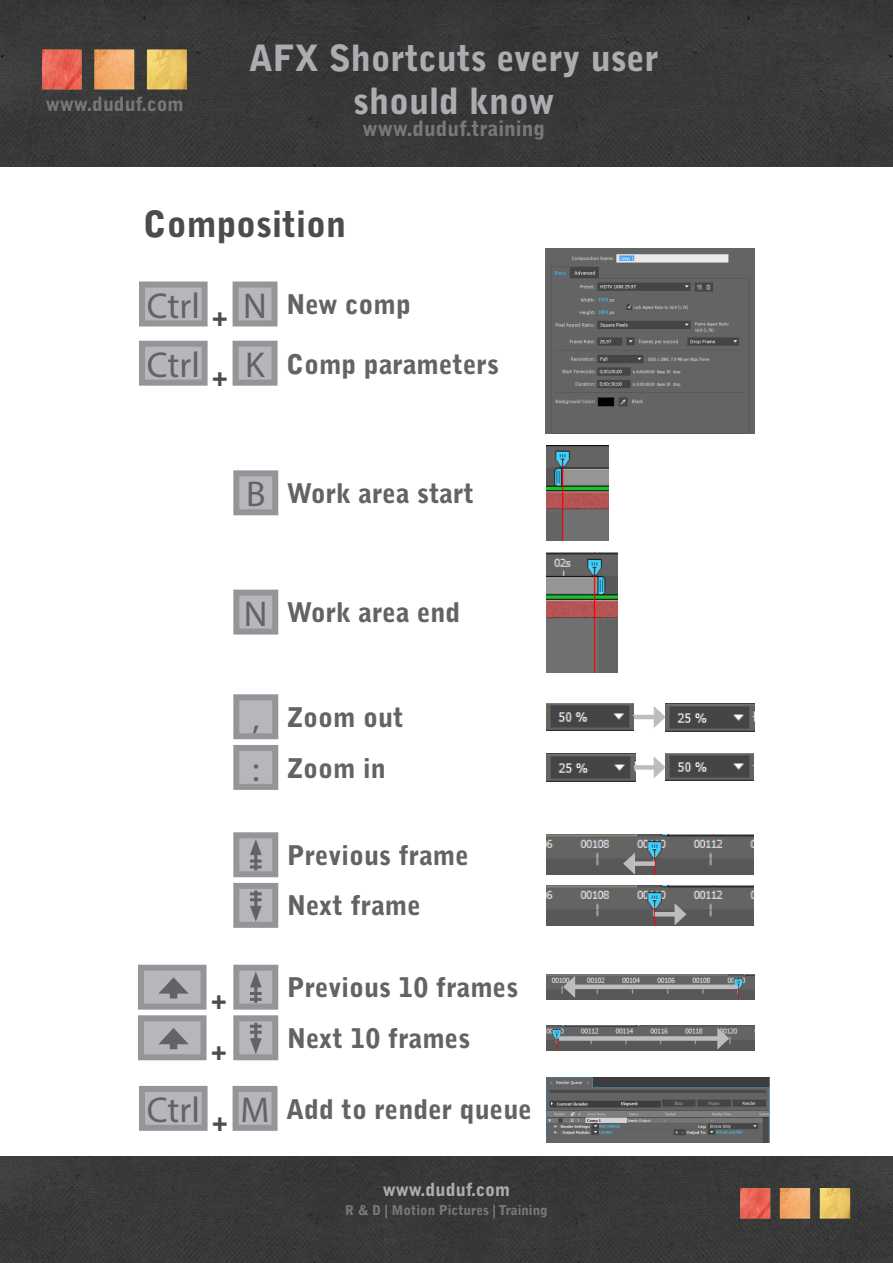
<style>
.page{position:relative;width:893px;height:1263px;background:#fff}
.page>*{position:absolute;margin:0;border:0;box-sizing:border-box;transform-origin:0 0}
.t1{font:900 36px/43.2px "Bell Gothic Std";color:#acadb1;text-align:center}
.t2{font:36px "Myriad Pro";color:#636366}
.t3{font:900 36px "Bell Gothic Std";color:#4b4c4d}
.t4{font:900 27px "Bell Gothic Std";color:#636366}
.t5{font:900 27px "Bell Gothic Std";color:#4b4c4d}
.t6{font:900 21px "Bell Gothic Std";color:#76787b}
.t7{font:900 19.5px "Bell Gothic Std";color:#76787b}
.t8{font:900 18px "Bell Gothic Std";color:#acadb1}
.t9{font:900 13.5px "Bell Gothic Std";color:#76787b}
</style>
<div class="page">
<div style="left:0;top:0;width:893px;height:167px;background:#383838"></div>
<div style="left:0;top:1157px;width:893px;height:106px;background:#383838"></div>
<img style="left:43px;top:50px;width:144px;height:40px">
<img style="left:740px;top:1188px;width:110px;height:31px">
<div style="left:236px;top:473px;width:39px;height:39px;background:#b6b7bb"></div>
<div style="left:233px;top:470px;width:45px;height:45px;border:6px solid #939598"></div>
<div style="left:236px;top:593px;width:39px;height:38px;background:#b6b7bb"></div>
<div style="left:233px;top:590px;width:45px;height:44px;border:6px solid #939598"></div>
<div style="left:236px;top:697px;width:39px;height:39px;background:#b6b7bb"></div>
<div style="left:233px;top:694px;width:45px;height:45px;border:6px solid #939598"></div>
<div style="left:236px;top:748px;width:39px;height:39px;background:#b6b7bb"></div>
<div style="left:233px;top:745px;width:45px;height:45px;border:6px solid #939598"></div>
<div style="left:233px;top:832px;width:45px;height:45px;background:#b6b7bb;border:6px solid #939598"></div>
<div style="left:233px;top:965px;width:45px;height:45px;background:#b6b7bb;border:6px solid #939598"></div>
<div style="left:233px;top:883px;width:45px;height:45px;background:#b6b7bb;border:6px solid #939598"></div>
<div style="left:233px;top:1015px;width:45px;height:45px;background:#b6b7bb;border:6px solid #939598"></div>
<img style="left:546px;top:445px;width:62px;height:96px">
<img style="left:546px;top:553px;width:71px;height:119px">
<img style="left:666px;top:703px;width:88px;height:29px">
<img style="left:546px;top:753px;width:89px;height:28px">
<img style="left:546px;top:703px;width:88px;height:27px">
<img style="left:666px;top:754px;width:87px;height:27px">
<hr style="left:634px;top:715px;width:24px;height:4px;background:#bcbdc0">
<svg style="left:654px;top:706px;width:12px;height:22px"></svg>
<div style="left:634px;top:765px;width:24px;height:5px;background:#bcbdc0"></div>
<svg style="left:654px;top:756px;width:12px;height:22px"></svg>
<hr style="left:254px;top:849px;width:3px;height:21px;background:#636366">
<hr style="left:254px;top:982px;width:3px;height:21px;background:#636366">
<hr style="left:254px;top:890px;width:3px;height:21px;background:#636366">
<hr style="left:254px;top:1023px;width:3px;height:21px;background:#636366">
<svg style="left:250px;top:839px;width:12px;height:29px"></svg>
<svg style="left:250px;top:971px;width:12px;height:30px"></svg>
<svg style="left:250px;top:892px;width:12px;height:30px"></svg>
<svg style="left:250px;top:1025px;width:12px;height:29px"></svg>
<div style="left:138px;top:965px;width:69px;height:45px;background:#b6b7bb;border:6px solid #939598"></div>
<div style="left:138px;top:1015px;width:69px;height:45px;background:#b6b7bb;border:6px solid #939598"></div>
<div style="left:170px;top:987px;width:7px;height:11px;background:#636366"></div>
<svg style="left:158px;top:977px;width:31px;height:17px"></svg>
<div style="left:170px;top:1038px;width:7px;height:11px;background:#636366"></div>
<svg style="left:159px;top:1028px;width:29px;height:16px"></svg>
<img style="left:546px;top:835px;width:207px;height:40px">
<img style="left:546px;top:885px;width:207px;height:40px">
<hr style="left:655px;top:912px;width:24px;height:4px;background:#bcbdc0">
<svg style="left:675px;top:903px;width:11px;height:22px"></svg>
<div style="left:631px;top:861px;width:24px;height:5px;background:#bcbdc0"></div>
<svg style="left:623px;top:852px;width:12px;height:23px"></svg>
<img style="left:546px;top:974px;width:208px;height:25px">
<div style="left:571px;top:984px;width:167px;height:5px;background:#bcbdc0"></div>
<svg style="left:563px;top:976px;width:12px;height:22px"></svg>
<img style="left:546px;top:1026px;width:208px;height:24px">
<div style="left:559px;top:1036px;width:162px;height:5px;background:#bcbdc0"></div>
<svg style="left:717px;top:1027px;width:12px;height:22px"></svg>
<div style="left:236px;top:285px;width:39px;height:38px;background:#b6b7bb"></div>
<div style="left:233px;top:282px;width:45px;height:44px;border:6px solid #939598"></div>
<div style="left:236px;top:1089px;width:39px;height:39px;background:#b6b7bb"></div>
<div style="left:233px;top:1086px;width:45px;height:45px;border:6px solid #939598"></div>
<div style="left:236px;top:344px;width:39px;height:39px;background:#b6b7bb"></div>
<div style="left:233px;top:341px;width:45px;height:45px;border:6px solid #939598"></div>
<div style="left:142px;top:285px;width:63px;height:38px;background:#b6b7bb"></div>
<div style="left:139px;top:282px;width:69px;height:44px;border:6px solid #939598"></div>
<div style="left:142px;top:1089px;width:63px;height:39px;background:#b6b7bb"></div>
<div style="left:139px;top:1086px;width:69px;height:45px;border:6px solid #939598"></div>
<div style="left:142px;top:344px;width:63px;height:39px;background:#b6b7bb"></div>
<div style="left:139px;top:341px;width:69px;height:45px;border:6px solid #939598"></div>
<img style="left:545px;top:248px;width:210px;height:185px">
<img style="left:546px;top:1078px;width:224px;height:64px">
<p class="t7" style="left:46px;top:92px;width:140px">www.duduf.com</p>
<h1 class="t1" style="left:249px;top:37px;width:411px">AFX Shortcuts every user should know</h1>
<p class="t6" style="left:362px;top:116px;width:184px">www.duduf.training</p>
<p class="t3" style="left:143px;top:203px;width:205px">Composition</p>
<p class="t2" style="left:147px;top:283px;width:55px">Ctrl</p>
<p class="t2" style="left:147px;top:342px;width:55px">Ctrl</p>
<p class="t5" style="left:212px;top:301px;width:18px">+</p>
<p class="t5" style="left:212px;top:360px;width:18px">+</p>
<p class="t2" style="left:243px;top:283px;width:25px">N</p>
<p class="t2" style="left:245px;top:342px;width:21px">K</p>
<p class="t4" style="left:286px;top:289px;width:127px">New comp</p>
<p class="t4" style="left:286px;top:348px;width:214px">Comp parameters</p>
<p class="t2" style="left:246px;top:472px;width:21px">B</p>
<p class="t4" style="left:287px;top:478px;width:189px">Work area start</p>
<p class="t2" style="left:244px;top:591px;width:25px">N</p>
<p class="t4" style="left:287px;top:597px;width:175px">Work area end</p>
<p class="t2" style="left:252px;top:696px;width:9px">,</p>
<p class="t2" style="left:252px;top:747px;width:9px">:</p>
<p class="t4" style="left:287px;top:702px;width:118px">Zoom out</p>
<p class="t4" style="left:287px;top:752px;width:100px">Zoom in</p>
<p class="t4" style="left:287px;top:839px;width:184px">Previous frame</p>
<p class="t4" style="left:287px;top:890px;width:136px">Next frame</p>
<p class="t2" style="left:147px;top:1087px;width:55px">Ctrl</p>
<p class="t5" style="left:211px;top:984px;width:18px">+</p>
<p class="t5" style="left:211px;top:1034px;width:18px">+</p>
<p class="t5" style="left:212px;top:1105px;width:18px">+</p>
<p class="t2" style="left:241px;top:1087px;width:30px">M</p>
<p class="t4" style="left:287px;top:972px;width:233px">Previous 10 frames</p>
<p class="t4" style="left:287px;top:1022px;width:185px">Next 10 frames</p>
<p class="t4" style="left:286px;top:1093px;width:247px">Add to render queue</p>
<p class="t8" style="left:383px;top:1179px;width:129px">www.duduf.com</p>
<p class="t9" style="left:345px;top:1203px;width:204px">R &amp; D | Motion Pictures | Training</p>
</div>
